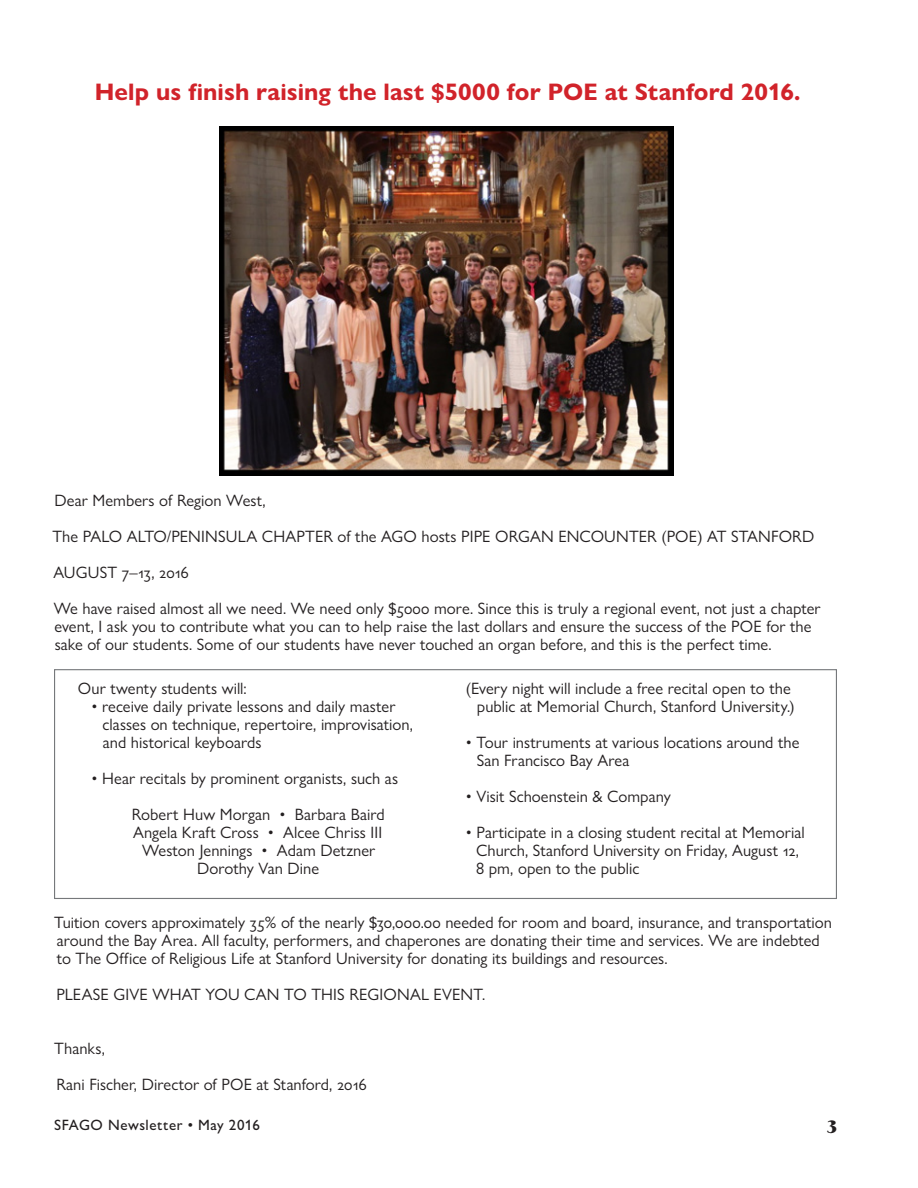
<style>
.page{position:relative;width:918px;height:1188px;background:#fff}
.page>*{position:absolute;margin:0;border:0;box-sizing:border-box;transform-origin:0 0}
.P-12__Head_HEAVY_Cen{font:700 24px "Gill Sans Nova";letter-spacing:.005em;color:#d1232a}
.P-04_R_Folio_Right{font:900 18px "Arjorie Mix UT";color:#231f20}
.P-21b_Body_Text_-_St{font:16.5px/18px "Gill Sans Nova";letter-spacing:.005em;color:#231f20}
.P-05_R_Running_Head{font:500 15px "Gill Sans Nova";letter-spacing:.035em;color:#231f20}
</style>
<div class="page">
<div style="left:54px;top:669px;width:783px;height:230px;border:1px solid #76787b"></div>
<img style="left:219px;top:126px;width:454px;height:349px">
<p class="P-12__Head_HEAVY_Cen" style="left:95px;top:77px;width:707px">Help us finish raising the last $5000 for POE at Stanford 2016.</p>
<p class="P-21b_Body_Text_-_St" style="left:55px;top:491px;width:213px">Dear Members of Region West,</p>
<p class="P-21b_Body_Text_-_St" style="left:52px;top:527px;width:764px">The PALO ALTO/PENINSULA CHAPTER of the AGO hosts PIPE ORGAN ENCOUNTER (POE) AT STANFORD</p>
<p class="P-21b_Body_Text_-_St" style="left:53px;top:563px;width:137px">AUGUST 7–13, 2016</p>
<p class="P-21b_Body_Text_-_St" style="left:54px;top:599px;width:768px">We have raised almost all we need. We need only $5000 more. Since this is truly a regional event, not just a chapter event, I ask you to contribute what you can to help raise the last dollars and ensure the success of the POE for the sake of our students. Some of our students have never touched an organ before, and this is the perfect time.</p>
<p class="P-21b_Body_Text_-_St" style="left:78px;top:680px;width:170px">Our twenty students will:</p>
<p class="P-21b_Body_Text_-_St" style="left:103px;top:698px;width:312px;text-indent:-11px">• receive daily private lessons and daily master classes on technique, repertoire, improvisation, and historical keyboards</p>
<p class="P-21b_Body_Text_-_St" style="left:91px;top:770px;width:308px">• Hear recitals by prominent organists, such as</p>
<p class="P-21b_Body_Text_-_St" style="left:132px;top:806px;width:255px">Robert Huw Morgan • Barbara Baird</p>
<p class="P-21b_Body_Text_-_St" style="left:133px;top:824px;width:251px">Angela Kraft Cross • Alcee Chriss III</p>
<p class="P-21b_Body_Text_-_St" style="left:142px;top:842px;width:235px">Weston Jennings • Adam Detzner</p>
<p class="P-21b_Body_Text_-_St" style="left:197px;top:860px;width:123px">Dorothy Van Dine</p>
<p class="P-21b_Body_Text_-_St" style="left:466px;top:680px;width:331px;text-align:right">(Every night will include a free recital open to the public at Memorial Church, Stanford University.)</p>
<p class="P-21b_Body_Text_-_St" style="left:477px;top:734px;width:324px;text-indent:-11px">• Tour instruments at various locations around the<br>San Francisco Bay Area</p>
<p class="P-21b_Body_Text_-_St" style="left:466px;top:788px;width:207px">• Visit Schoenstein &amp; Company</p>
<p class="P-21b_Body_Text_-_St" style="left:476px;top:824px;width:330px;text-indent:-10px">• Participate in a closing student recital at Memorial<br>Church, Stanford University on Friday, August 12,<br>8 pm, open to the public</p>
<p class="P-21b_Body_Text_-_St" style="left:54px;top:914px;width:779px">Tuition covers approximately 35% of the nearly $30,000.00 needed for room and board, insurance, and transportation around the Bay Area. All faculty, performers, and chaperones are donating their time and services. We are indebted to The Office of Religious Life at Stanford University for donating its buildings and resources.</p>
<p class="P-21b_Body_Text_-_St" style="left:56px;top:986px;width:429px">PLEASE GIVE WHAT YOU CAN TO THIS REGIONAL EVENT.</p>
<p class="P-21b_Body_Text_-_St" style="left:54px;top:1040px;width:52px">Thanks,</p>
<p class="P-21b_Body_Text_-_St" style="left:56px;top:1076px;width:312px">Rani Fischer, Director of POE at Stanford, 2016</p>
<p class="P-05_R_Running_Head" style="left:54px;top:1116px;width:207px">SFAGO Newsletter • May 2016</p>
<p class="P-04_R_Folio_Right" style="left:827px;top:1115px;width:11px">3</p>
</div>
